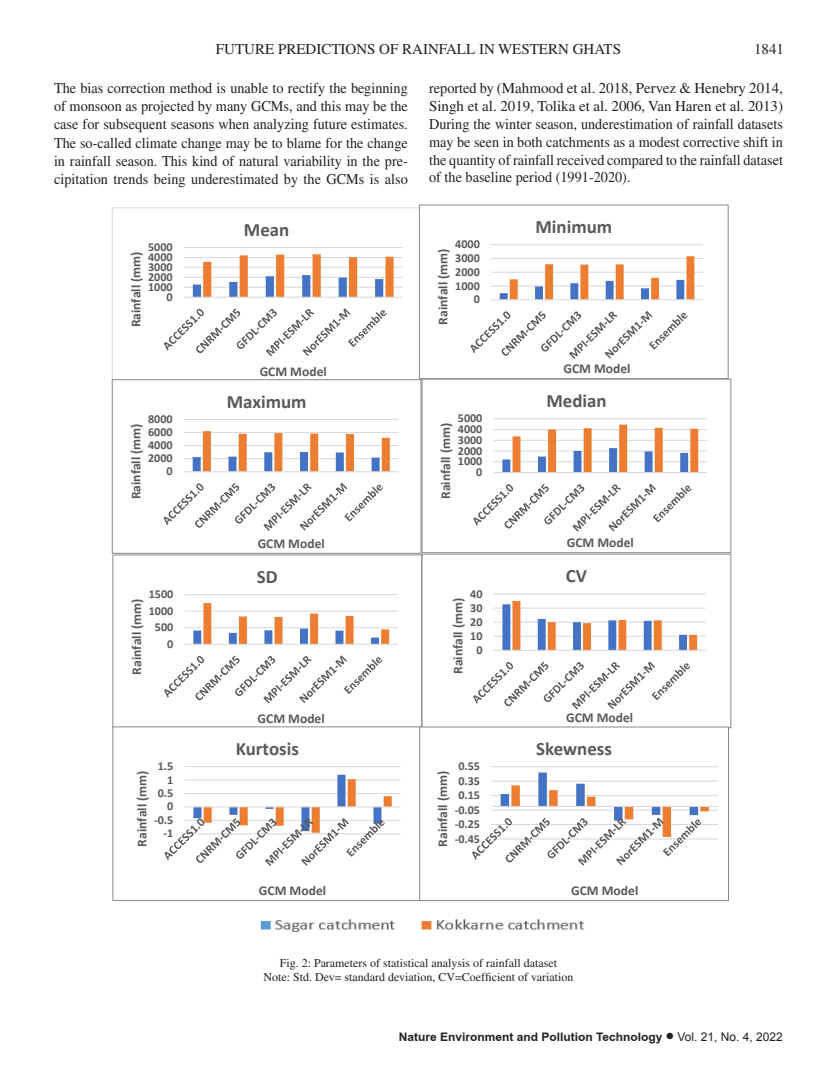
<style>
.page{position:relative;width:837px;height:1080px;background:#fff}
.page>*{position:absolute;margin:0;border:0;box-sizing:border-box;transform-origin:0 0}
.t1{font:700 18.9px "Calibri";color:#595959}
.Noindent{font:15px/18.3px "Times";color:#231f20;text-align:justify;scale:.95 1}
.Noindent-2{font:15px "Times";color:#231f20}
.t2{font:700 13.5px "Calibri";color:#595959}
.t3{font:700 12.15px "Calibri";color:#595959}
.t4{font:700 12px "Arial";color:#231f20}
.source{font:12px "Times";color:#231f20}
.Fig_caption{font:12px "Times";color:#231f20}
.s1{font-weight:400}
</style>
<div class="page">
<hr style="left:184px;top:287px;width:219px;height:1px;background:#d9d9d9">
<hr style="left:184px;top:277px;width:219px;height:1px;background:#d9d9d9">
<hr style="left:184px;top:267px;width:219px;height:1px;background:#d9d9d9">
<hr style="left:184px;top:257px;width:219px;height:1px;background:#d9d9d9">
<hr style="left:184px;top:247px;width:219px;height:1px;background:#d9d9d9">
<svg style="left:193px;top:254px;width:201px;height:43px"></svg>
<hr style="left:184px;top:297px;width:219px;height:1px;background:#d9d9d9">
<svg style="left:164px;top:308px;width:223px;height:48px"></svg>
<hr style="left:491px;top:285px;width:212px;height:2px;background:#d9d9d9">
<hr style="left:491px;top:272px;width:212px;height:1px;background:#d9d9d9">
<hr style="left:491px;top:258px;width:212px;height:1px;background:#d9d9d9">
<hr style="left:491px;top:244px;width:212px;height:1px;background:#d9d9d9">
<svg style="left:500px;top:256px;width:194px;height:43px"></svg>
<hr style="left:491px;top:299px;width:212px;height:1px;background:#d9d9d9">
<svg style="left:471px;top:311px;width:216px;height:48px"></svg>
<div style="left:419px;top:205px;width:309px;height:174px;border:1px solid #898989"></div>
<hr style="left:184px;top:458px;width:215px;height:1px;background:#d9d9d9">
<hr style="left:184px;top:445px;width:215px;height:1px;background:#d9d9d9">
<hr style="left:184px;top:432px;width:215px;height:1px;background:#d9d9d9">
<hr style="left:184px;top:419px;width:215px;height:1px;background:#d9d9d9">
<svg style="left:193px;top:431px;width:197px;height:40px"></svg>
<hr style="left:184px;top:471px;width:215px;height:1px;background:#d9d9d9">
<svg style="left:164px;top:483px;width:219px;height:48px"></svg>
<div style="left:112px;top:379px;width:309px;height:175px;border:1px solid #898989"></div>
<hr style="left:494px;top:461px;width:213px;height:1px;background:#d9d9d9">
<hr style="left:494px;top:451px;width:213px;height:1px;background:#d9d9d9">
<hr style="left:494px;top:440px;width:213px;height:1px;background:#d9d9d9">
<hr style="left:494px;top:429px;width:213px;height:1px;background:#d9d9d9">
<hr style="left:494px;top:418px;width:213px;height:1px;background:#d9d9d9">
<svg style="left:502px;top:425px;width:196px;height:47px"></svg>
<hr style="left:494px;top:472px;width:213px;height:1px;background:#d9d9d9">
<svg style="left:473px;top:484px;width:218px;height:48px"></svg>
<div style="left:422px;top:379px;width:309px;height:174px;border:1px solid #898989"></div>
<hr style="left:185px;top:627px;width:213px;height:1px;background:#d9d9d9">
<hr style="left:185px;top:611px;width:213px;height:1px;background:#d9d9d9">
<hr style="left:185px;top:594px;width:213px;height:1px;background:#d9d9d9">
<svg style="left:193px;top:603px;width:196px;height:41px"></svg>
<hr style="left:185px;top:644px;width:213px;height:1px;background:#d9d9d9">
<svg style="left:164px;top:656px;width:218px;height:47px"></svg>
<hr style="left:494px;top:636px;width:212px;height:1px;background:#d9d9d9">
<hr style="left:494px;top:622px;width:212px;height:1px;background:#d9d9d9">
<hr style="left:494px;top:608px;width:212px;height:1px;background:#d9d9d9">
<hr style="left:494px;top:593px;width:212px;height:2px;background:#d9d9d9">
<svg style="left:502px;top:601px;width:195px;height:49px"></svg>
<hr style="left:494px;top:650px;width:212px;height:1px;background:#d9d9d9">
<svg style="left:473px;top:662px;width:217px;height:47px"></svg>
<div style="left:422px;top:554px;width:309px;height:174px;border:1px solid #898989"></div>
<hr style="left:185px;top:833px;width:216px;height:1px;background:#d9d9d9">
<hr style="left:185px;top:820px;width:216px;height:1px;background:#d9d9d9">
<hr style="left:185px;top:793px;width:216px;height:1px;background:#d9d9d9">
<hr style="left:185px;top:780px;width:216px;height:1px;background:#d9d9d9">
<hr style="left:185px;top:766px;width:216px;height:1px;background:#d9d9d9">
<hr style="left:185px;top:806px;width:216px;height:1px;background:#d9d9d9">
<svg style="left:164px;top:775px;width:228px;height:91px"></svg>
<div style="left:113px;top:727px;width:309px;height:174px;border:1px solid #898989"></div>
<div style="left:420px;top:727px;width:308px;height:174px;background:#fff"></div>
<hr style="left:491px;top:838px;width:227px;height:2px;background:#d9d9d9">
<hr style="left:491px;top:824px;width:227px;height:1px;background:#d9d9d9">
<hr style="left:491px;top:810px;width:227px;height:1px;background:#d9d9d9">
<hr style="left:491px;top:795px;width:227px;height:1px;background:#d9d9d9">
<hr style="left:491px;top:781px;width:227px;height:1px;background:#d9d9d9">
<hr style="left:491px;top:766px;width:227px;height:1px;background:#d9d9d9">
<hr style="left:491px;top:806px;width:227px;height:1px;background:#d9d9d9">
<svg style="left:472px;top:773px;width:237px;height:93px"></svg>
<div style="left:419px;top:727px;width:310px;height:174px;border:1px solid #898989"></div>
<img style="left:260px;top:919px;width:325px;height:13px">
<p class="Noindent-2" style="left:216px;top:40px;width:407px">FUTURE PREDICTIONS OF RAINFALL IN WESTERN GHATS</p>
<p class="Noindent-2" style="left:754px;top:40px;width:31px">1841</p>
<p class="Noindent" style="left:54px;top:78px;width:374px">The bias correction method is unable to rectify the beginning of monsoon as projected by many GCMs, and this may be the case for subsequent seasons when analyzing future estimates.<br>The so-called climate change may be to blame for the change in rainfall season. This kind of natural variability in the pre&shy;cipitation trends being underestimated by the GCMs is also</p>
<p class="Noindent" style="left:429px;top:79px;width:374px">reported by (Mahmood et al. 2018, Pervez &amp; Henebry 2014, Singh et al. 2019, Tolika et al. 2006, Van Haren et al. 2013)<br>During the winter season, underestimation of rainfall datasets may be seen in both catchments as a modest corrective shift in the quantity of rainfall received compared to the rainfall dataset of the baseline period (1991-2020).</p>
<p class="t1" style="left:244px;top:218px;width:47px">Mean</p>
<p class="t1" style="left:535px;top:215px;width:78px">Minimum</p>
<p class="t3" style="left:148px;top:239px;width:26px">5000</p>
<p class="t2" style="left:127px;top:327px;width:77px;rotate:-90deg">Rainfall (mm)</p>
<p class="t3" style="left:148px;top:249px;width:26px">4000</p>
<p class="t3" style="left:148px;top:259px;width:26px">3000</p>
<p class="t3" style="left:148px;top:269px;width:26px">2000</p>
<p class="t3" style="left:148px;top:279px;width:26px">1000</p>
<p class="t3" style="left:166px;top:289px;width:8px">0</p>
<p class="t3" style="left:455px;top:236px;width:26px">4000</p>
<p class="t2" style="left:434px;top:325px;width:78px;rotate:-90deg">Rainfall (mm)</p>
<p class="t3" style="left:455px;top:250px;width:26px">3000</p>
<p class="t3" style="left:455px;top:264px;width:26px">2000</p>
<p class="t3" style="left:455px;top:278px;width:26px">1000</p>
<p class="t3" style="left:474px;top:291px;width:8px">0</p>
<p class="t2" style="left:260px;top:363px;width:69px">GCM Model</p>
<p class="t2" style="left:563px;top:360px;width:69px">GCM Model</p>
<p class="t1" style="left:227px;top:389px;width:81px">Maximum</p>
<p class="t1" style="left:546px;top:389px;width:62px">Median</p>
<p class="t3" style="left:148px;top:411px;width:26px">8000</p>
<p class="t2" style="left:127px;top:499px;width:77px;rotate:-90deg">Rainfall (mm)</p>
<p class="t3" style="left:148px;top:424px;width:26px">6000</p>
<p class="t3" style="left:148px;top:437px;width:26px">4000</p>
<p class="t3" style="left:148px;top:450px;width:26px">2000</p>
<p class="t3" style="left:166px;top:463px;width:8px">0</p>
<p class="t3" style="left:458px;top:411px;width:26px">5000</p>
<p class="t2" style="left:437px;top:499px;width:77px;rotate:-90deg">Rainfall (mm)</p>
<p class="t3" style="left:458px;top:421px;width:26px">4000</p>
<p class="t3" style="left:458px;top:432px;width:26px">3000</p>
<p class="t3" style="left:458px;top:443px;width:26px">2000</p>
<p class="t3" style="left:458px;top:454px;width:26px">1000</p>
<p class="t3" style="left:476px;top:464px;width:8px">0</p>
<p class="t2" style="left:258px;top:535px;width:69px">GCM Model</p>
<p class="t2" style="left:567px;top:534px;width:69px">GCM Model</p>
<p class="t1" style="left:257px;top:565px;width:22px">SD</p>
<p class="t1" style="left:566px;top:564px;width:23px">CV</p>
<p class="t3" style="left:149px;top:586px;width:26px">1500</p>
<p class="t2" style="left:128px;top:675px;width:77px;rotate:-90deg">Rainfall (mm)</p>
<p class="t3" style="left:149px;top:603px;width:26px">1000</p>
<p class="t3" style="left:155px;top:619px;width:20px">500</p>
<p class="t3" style="left:167px;top:636px;width:8px">0</p>
<p class="t3" style="left:470px;top:586px;width:14px">40</p>
<p class="t2" style="left:449px;top:674px;width:77px;rotate:-90deg">Rainfall (mm)</p>
<p class="t3" style="left:470px;top:600px;width:14px">30</p>
<p class="t3" style="left:470px;top:614px;width:14px">20</p>
<p class="t3" style="left:470px;top:628px;width:14px">10</p>
<p class="t3" style="left:476px;top:642px;width:8px">0</p>
<p class="t2" style="left:258px;top:710px;width:69px">GCM Model</p>
<p class="t2" style="left:566px;top:709px;width:69px">GCM Model</p>
<p class="t1" style="left:236px;top:737px;width:65px">Kurtosis</p>
<p class="t1" style="left:536px;top:737px;width:77px">Skewness</p>
<p class="t3" style="left:158px;top:758px;width:17px">1.5</p>
<p class="t2" style="left:133px;top:847px;width:77px;rotate:-90deg">Rainfall (mm)</p>
<p class="t3" style="left:167px;top:772px;width:8px">1</p>
<p class="t3" style="left:158px;top:785px;width:17px">0.5</p>
<p class="t3" style="left:167px;top:799px;width:8px">0</p>
<p class="t3" style="left:154px;top:812px;width:21px">-0.5</p>
<p class="t3" style="left:163px;top:826px;width:11px">-1</p>
<p class="t3" style="left:458px;top:758px;width:23px">0.55</p>
<p class="t2" style="left:434px;top:847px;width:77px;rotate:-90deg">Rainfall (mm)</p>
<p class="t3" style="left:458px;top:773px;width:23px">0.35</p>
<p class="t3" style="left:458px;top:787px;width:23px">0.15</p>
<p class="t3" style="left:455px;top:802px;width:27px">-0.05</p>
<p class="t3" style="left:455px;top:816px;width:27px">-0.25</p>
<p class="t3" style="left:455px;top:831px;width:27px">-0.45</p>
<p class="t2" style="left:259px;top:882px;width:69px">GCM Model</p>
<p class="t2" style="left:571px;top:882px;width:69px">GCM Model</p>
<p class="Fig_caption" style="left:280px;top:956px;width:279px">Fig. 2: Parameters of statistical analysis of rainfall dataset</p>
<p class="source" style="left:263px;top:970px;width:312px">Note: Std. Dev= standard deviation, CV=Coefficient of variation</p>
<p class="t4" style="left:399px;top:1030px;width:386px">Nature Environment and Pollution Technology • <span class="s1">Vol. 21, No. 4, 2022</span></p>
</div>
